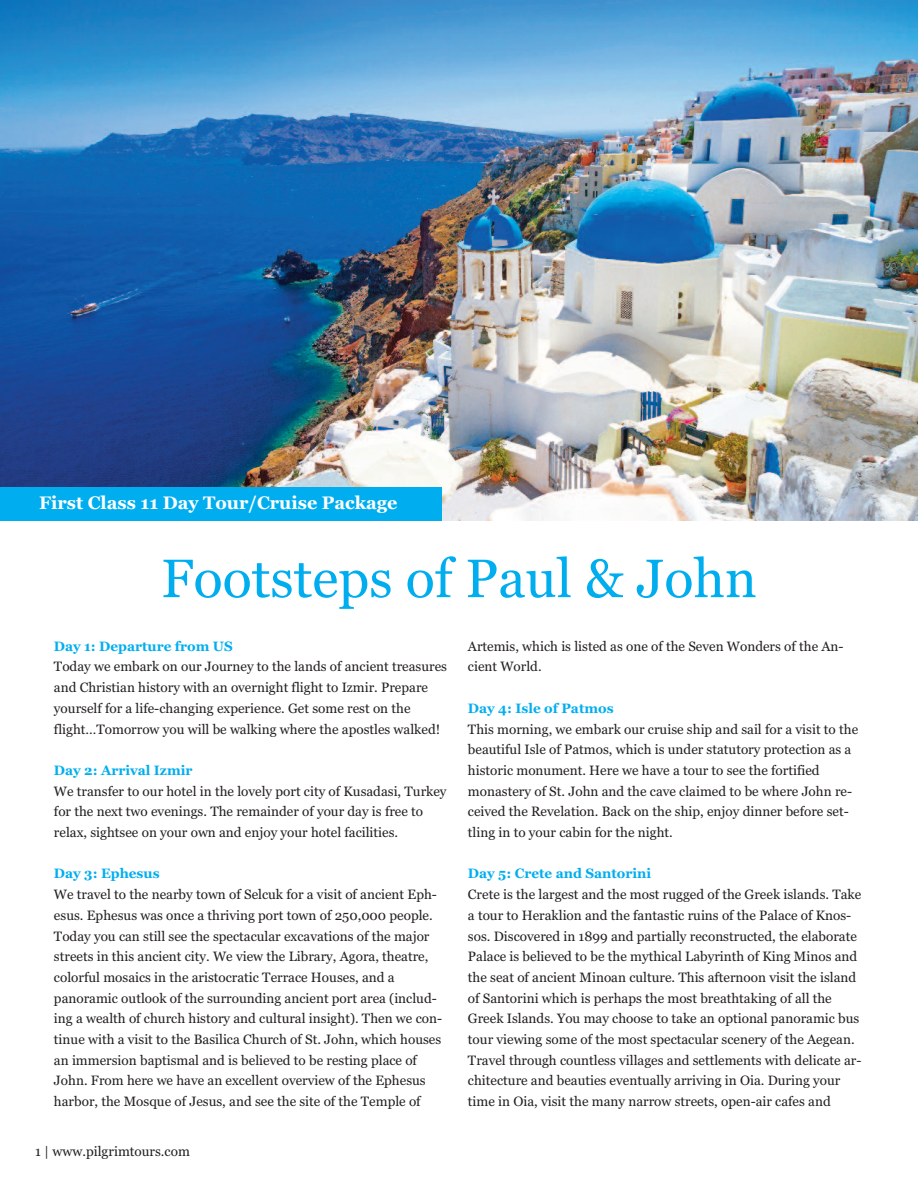
<style>
.page{position:relative;width:918px;height:1188px;background:#fff}
.page>*{position:absolute;margin:0;border:0;box-sizing:border-box;transform-origin:0 0}
.t1{font:54px "Georgia";color:#00aeef}
.t2{font:700 18px "Georgia";color:#fff}
.t3{font:13.5px/20.7px "Georgia";color:#231f20}
.t4{font:700 13.5px "Georgia";color:#00aeef}
</style>
<div class="page">
<img style="left:0;top:0;width:918px;height:521px">
<div style="left:0;top:487px;width:442px;height:34px;background:#00aeef"></div>
<h2 class="t2" style="left:39px;top:493px;width:360px">First Class 11 Day Tour/Cruise Package</h2>
<h1 class="t1" style="left:161px;top:547px;width:597px">Footsteps of Paul &amp; John</h1>
<p class="t4" style="left:54px;top:638px;width:180px">Day 1: Departure from US</p>
<p class="t3" style="left:54px;top:656px;width:395px">Today we embark on our Journey to the lands of ancient treasures and Christian history with an overnight flight to Izmir. Prepare yourself for a life-changing experience. Get some rest on the flight…Tomorrow you will be walking where the apostles walked!</p>
<p class="t4" style="left:54px;top:762px;width:140px">Day 2: Arrival Izmir</p>
<p class="t3" style="left:54px;top:781px;width:394px">We transfer to our hotel in the lovely port city of Kusadasi, Turkey for the next two evenings. The remainder of your day is free to relax, sightsee on your own and enjoy your hotel facilities.</p>
<p class="t4" style="left:54px;top:866px;width:107px">Day 3: Ephesus</p>
<p class="t3" style="left:54px;top:884px;width:390px">We travel to the nearby town of Selcuk for a visit of ancient Eph&shy;esus. Ephesus was once a thriving port town of 250,000 people.<br>Today you can still see the spectacular excavations of the major streets in this ancient city. We view the Library, Agora, theatre, colorful mosaics in the aristocratic Terrace Houses, and a panoramic outlook of the surrounding ancient port area (includ&shy;ing a wealth of church history and cultural insight). Then we con&shy;tinue with a visit to the Basilica Church of St. John, which houses an immersion baptismal and is believed to be resting place of John. From here we have an excellent overview of the Ephesus harbor, the Mosque of Jesus, and see the site of the Temple of</p>
<p class="t3" style="left:35px;top:1141px;width:156px">1 | www.pilgrimtours.com</p>
<p class="t3" style="left:468px;top:636px;width:377px">Artemis, which is listed as one of the Seven Wonders of the An&shy;cient World.</p>
<p class="t4" style="left:468px;top:700px;width:147px">Day 4: Isle of Patmos</p>
<p class="t3" style="left:468px;top:719px;width:392px">This morning, we embark our cruise ship and sail for a visit to the beautiful Isle of Patmos, which is under statutory protection as a historic monument. Here we have a tour to see the fortified monastery of St. John and the cave claimed to be where John re&shy;ceived the Revelation. Back on the ship, enjoy dinner before set&shy;tling in to your cabin for the night.</p>
<p class="t4" style="left:468px;top:866px;width:185px">Day 5: Crete and Santorini</p>
<p class="t3" style="left:468px;top:884px;width:395px">Crete is the largest and the most rugged of the Greek islands. Take a tour to Heraklion and the fantastic ruins of the Palace of Knos&shy;sos. Discovered in 1899 and partially reconstructed, the elaborate Palace is believed to be the mythical Labyrinth of King Minos and the seat of ancient Minoan culture. This afternoon visit the island of Santorini which is perhaps the most breathtaking of all the Greek Islands. You may choose to take an optional panoramic bus tour viewing some of the most spectacular scenery of the Aegean.<br>Travel through countless villages and settlements with delicate ar&shy;chitecture and beauties eventually arriving in Oia. During your time in Oia, visit the many narrow streets, open-air cafes and</p>
</div>
